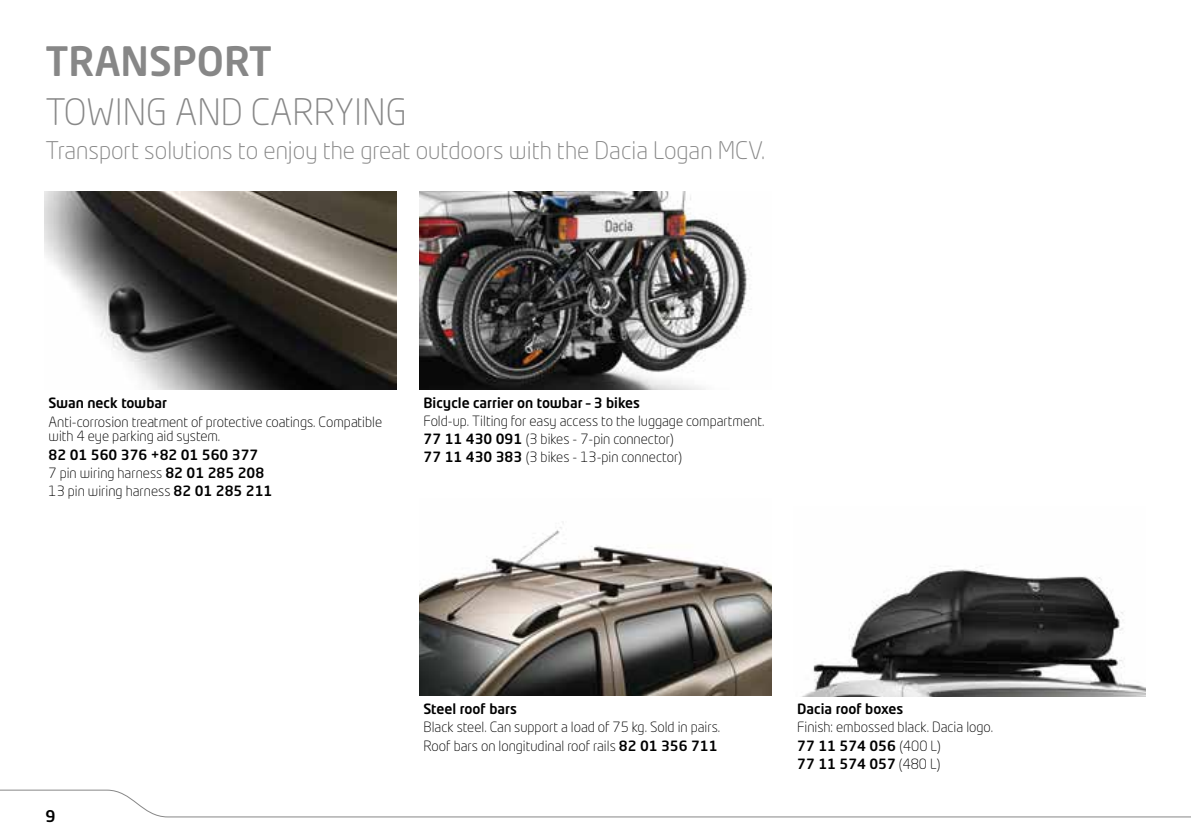
<style>
.page{position:relative;width:1191px;height:840px;background:#fff}
.page>*{position:absolute;margin:0;border:0;box-sizing:border-box;transform-origin:0 0}
.t1{font:500 40px "Neo Tech Dacia";color:#878787}
.t2{font:300 36px "Neo Tech Dacia";color:#878787}
.t3{font:300 24px "Neo Tech Dacia";color:#878787}
.t4{font:500 16px "Neo Tech Dacia";color:#000}
.t5{font:300 14px/18.2px "Neo Tech Dacia";color:#000}
.t6{font:500 14px/18.2px "Neo Tech Dacia";color:#000}
.s1{font-weight:300}
.s2{font-weight:500}
</style>
<div class="page">
<svg style="left:0;top:789px;width:1191px;height:28px"></svg>
<img style="left:420px;top:191px;width:332px;height:198px">
<img style="left:420px;top:521px;width:352px;height:174px">
<img style="left:803px;top:566px;width:342px;height:130px">
<img style="left:45px;top:191px;width:352px;height:198px">
<h1 class="t1" style="left:45px;top:36px;width:228px">TRANSPORT</h1>
<h2 class="t2" style="left:45px;top:89px;width:363px">TOWING AND CARRYING</h2>
<h3 class="t3" style="left:45px;top:136px;width:721px">Transport solutions to enjoy the great outdoors with the Dacia Logan MCV.</h3>
<p class="t6" style="left:49px;top:393px;width:120px">Swan neck towbar</p>
<p class="t5" style="left:49px;top:414px;width:335px;line-height:14px">Anti-corrosion treatment of protective coatings. Compatible with 4 eye parking aid system.</p>
<p class="t6" style="left:49px;top:445px;width:225px">82 01 560 376 +82 01 560 377<br><span class="s1">7 pin wiring harness</span> 82 01 285 208<br><span class="s1">13 pin wiring harness</span> 82 01 285 211</p>
<p class="t6" style="left:423px;top:392px;width:218px">Bicycle carrier on towbar – 3 bikes</p>
<p class="t5" style="left:423px;top:411px;width:342px">Fold-up. Tilting for easy access to the luggage compartment.<br><span class="s2">77 11 430 091</span> (3 bikes - 7-pin connector)<br><span class="s2">77 11 430 383</span> (3 bikes - 13-pin connector)</p>
<p class="t4" style="left:45px;top:805px;width:12px">9</p>
<p class="t6" style="left:423px;top:699px;width:95px">Steel roof bars</p>
<p class="t5" style="left:423px;top:717px;width:298px">Black steel. Can support a load of 75 kg. Sold in pairs.<br>Roof bars on longitudinal roof rails <span class="s2">82 01 356 711</span></p>
<p class="t6" style="left:797px;top:699px;width:108px">Dacia roof boxes</p>
<p class="t5" style="left:797px;top:717px;width:197px">Finish: embossed black. Dacia logo.<br><span class="s2">77 11 574 056</span> (400 L)<br><span class="s2">77 11 574 057</span> (480 L)</p>
</div>
